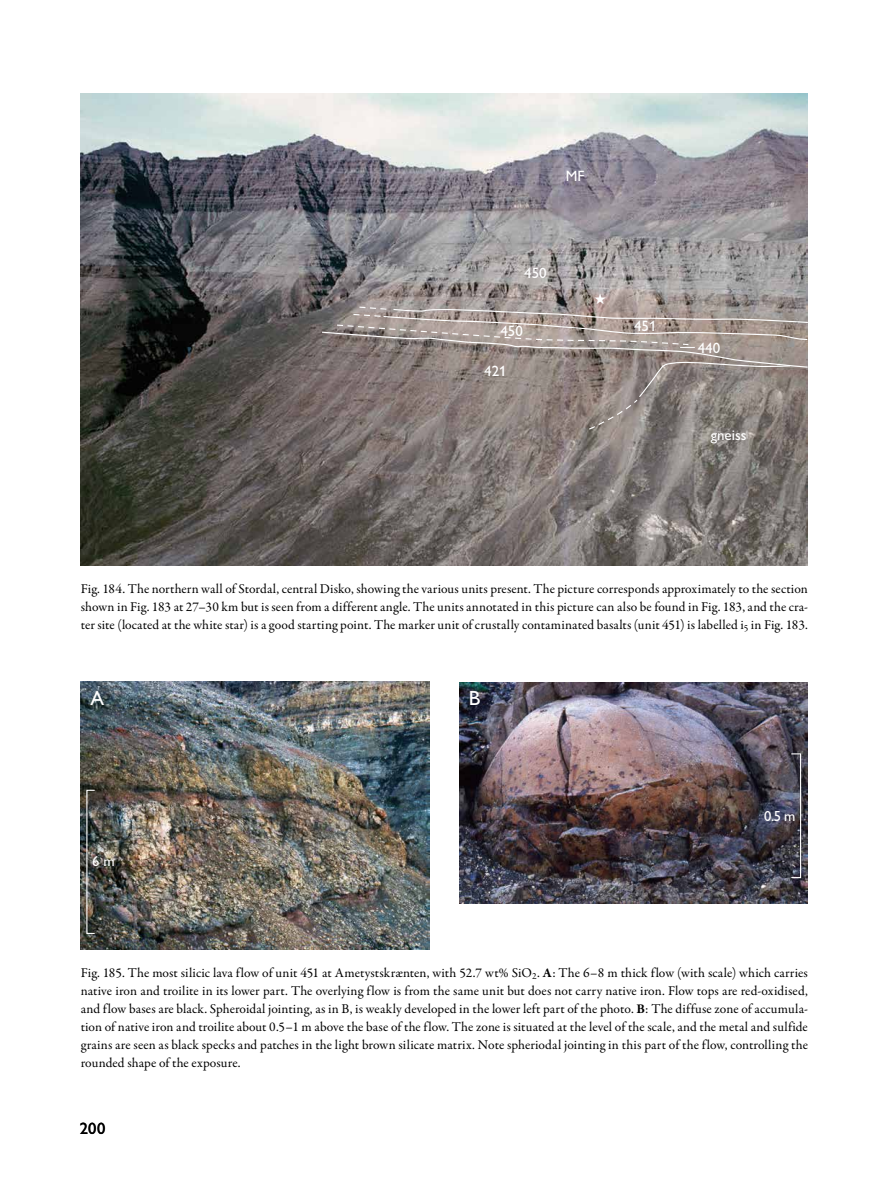
<style>
.page{position:relative;width:893px;height:1191px;background:#fff}
.page>*{position:absolute;margin:0;border:0;box-sizing:border-box;transform-origin:0 0}
.t1{font:20.55px "Gill Sans Alt One";color:#fff}
.t2{font:16.5px "Gill Sans Alt One";color:#000}
.t3{font:15px "Gill Sans Alt One";color:#000}
.t4{font:15px "Gill Sans Alt One";color:#fff}
.t5{font:14.7px "Gill Sans Alt One";color:#000}
.t6{font:14.7px "Gill Sans Alt One";color:#fff}
.t7{font:13.5px/18px "Garamond Premr Pro";letter-spacing:.01em;color:#000;text-align:justify}
.s1{font-weight:700}
</style>
<div class="page">
<img style="left:81px;top:94px;width:727px;height:472px">
<img style="left:81px;top:682px;width:348px;height:268px">
<img style="left:459px;top:682px;width:349px;height:221px">
<div style="left:791px;top:753px;width:10px;height:125px;border:1px solid #fff"></div>
<svg style="left:321px;top:293px;width:487px;height:137px;background:#948985"></svg>
<p class="t4" style="left:566px;top:165px;width:20px">MF</p>
<p class="t4" style="left:524px;top:262px;width:24px">450</p>
<p class="t4" style="left:500px;top:320px;width:24px">450</p>
<p class="t4" style="left:484px;top:360px;width:24px">421</p>
<p class="t4" style="left:634px;top:316px;width:24px">451</p>
<p class="t4" style="left:698px;top:338px;width:24px">440</p>
<p class="t4" style="left:711px;top:425px;width:37px">gneiss</p>
<p class="t7" style="left:81px;top:579px;width:729px">Fig. 184. The northern wall of Stordal, central Disko, showing the various units present. The picture corresponds approximately to the section shown in Fig. 183 at 27–30 km but is seen from a different angle. The units annotated in this picture can also be found in Fig. 183, and the cra&shy;ter site (located at the white star) is a good starting point. The marker unit of crustally contaminated basalts (unit 451) is labelled i<sub>5</sub> in Fig. 183.</p>
<p class="t3" style="left:528px;top:581px;width:269px">VF184_17cmMANITDLAT_5_07mod_c.eps</p>
<h1 class="t1" style="left:91px;top:684px;width:15px">A</h1>
<p class="t6" style="left:92px;top:851px;width:24px">6 m</p>
<h1 class="t1" style="left:469px;top:684px;width:13px">B</h1>
<p class="t6" style="left:764px;top:805px;width:33px">0.5 m</p>
<p class="t7" style="left:81px;top:963px;width:729px">Fig. 185. The most silicic lava flow of unit 451 at Ametystskrænten, with 52.7 wt% SiO<sub>2</sub>. <span class="s1">A</span>: The 6–8 m thick flow (with scale) which carries native iron and troilite in its lower part. The overlying flow is from the same unit but does not carry native iron. Flow tops are red-oxidised, and flow bases are black. Spheroidal jointing, as in B, is weakly developed in the lower left part of the photo. <span class="s1">B</span>: The diffuse zone of accumula&shy;tion of native iron and troilite about 0.5–1 m above the base of the flow. The zone is situated at the level of the scale, and the metal and sulfide grains are seen as black specks and patches in the light brown silicate matrix. Note spheriodal jointing in this part of the flow, controlling the rounded shape of the exposure.</p>
<p class="t5" style="left:164px;top:968px;width:267px">VF185A_8cmAKP_1979_C13_13mod_c.eps</p>
<p class="t2" style="left:80px;top:1117px;width:27px">200</p>
</div>
